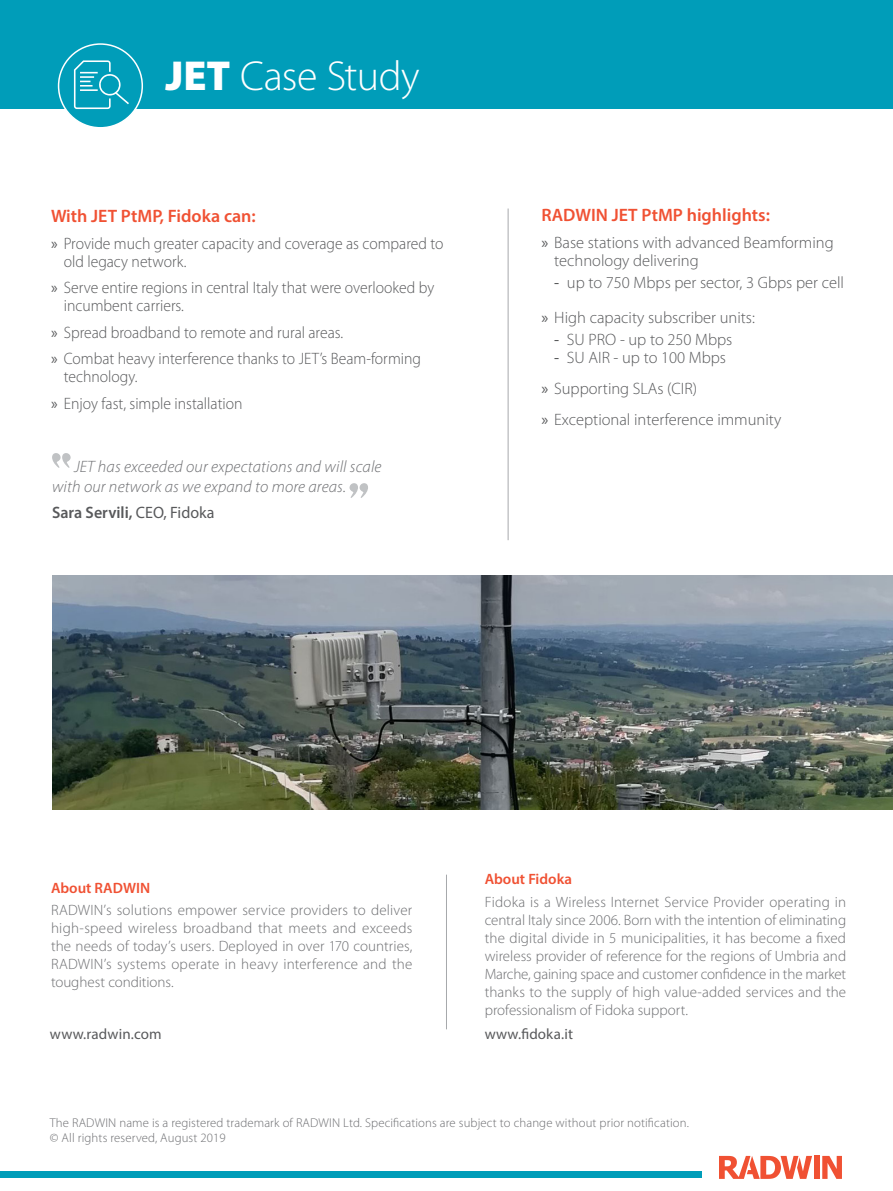
<style>
.page{position:relative;width:893px;height:1191px;background:#fff}
.page>*{position:absolute;margin:0;border:0;box-sizing:border-box;transform-origin:0 0}
.t1{font:300 42px "Myriad Pro";letter-spacing:-.01em;color:#fff}
.t2{font:600 18px "Myriad Pro";color:#f05133}
.t3{font:300 16.5px/18px "Myriad Pro";color:#58595b;scale:.95 1}
.t4{font:300 16.5px/30.8px "Myriad Pro";color:#58595b}
.t5{font:italic 300 16.5px/19.8px "Myriad Pro";letter-spacing:.01em;color:#6d6e71}
.t6{font:600 16.5px "Myriad Pro";color:#58595b}
.t7{font:16.5px "Myriad Pro";color:#58595b}
.t8{font:300 15px/18px "Myriad Pro";color:#6d6e71;text-align:justify}
.t9{font:15px "Myriad Pro";letter-spacing:.01em;color:#58595b}
.t10{font:600 15px "Myriad Pro";color:#f05133}
.t11{font:300 12.75px/15px "Myriad Pro";letter-spacing:.01em;color:#6d6e71}
.s1{font-weight:900}
.s2{font-weight:400}
</style>
<div class="page">
<div style="left:0;top:1171px;width:701px;height:7px;background:#009db9"></div>
<div style="left:0;top:0;width:893px;height:108px;background:#009db9"></div>
<div style="left:814px;top:1155px;width:6px;height:23px;background:#f05133"></div>
<svg style="left:822px;top:1155px;width:20px;height:23px"></svg>
<svg style="left:719px;top:1155px;width:93px;height:23px"></svg>
<div style="left:59px;top:44px;width:83px;height:84px;background:#009db9;border-radius:50%"></div>
<div style="left:58px;top:43px;width:85px;height:85px;border:2px solid #fff;border-radius:50%"></div>
<svg style="left:74px;top:60px;width:55px;height:49px"></svg>
<hr style="left:446px;top:874px;width:1px;height:155px;background:#a7a9ac">
<img style="left:52px;top:575px;width:841px;height:234px">
<svg style="left:52px;top:453px;width:19px;height:15px"></svg>
<svg style="left:349px;top:483px;width:19px;height:15px"></svg>
<hr style="left:508px;top:208px;width:1px;height:332px;background:#a7a9ac">
<h1 class="t1" style="left:165px;top:51px;width:256px"><span class="s1">JET</span> Case Study</h1>
<p class="t2" style="left:51px;top:204px;width:206px">With JET PtMP, Fidoka can:</p>
<p class="t3" style="left:64px;top:234px;width:401px;text-indent:-13px"><span class="s2">»</span> Provide much greater capacity and coverage as compared to old legacy network.</p>
<p class="t3" style="left:64px;top:278px;width:391px;text-indent:-13px"><span class="s2">»</span> Serve entire regions in central Italy that were overlooked by incumbent carriers.</p>
<p class="t3" style="left:51px;top:319px;width:391px;line-height:26.5px"><span class="s2">»</span> Spread broadband to remote and rural areas.<br><span class="s2">»</span> Combat heavy interference thanks to JET s’ Beam-forming</p>
<p class="t3" style="left:51px;top:363px;width:203px;line-height:26.5px;text-indent:13px">technology.<br><span class="s2">»</span> Enjoy fast, simple installation</p>
<p class="t5" style="left:52px;top:456px;width:331px;text-indent:22px">JET has exceeded our expectations and will scale with our network as we expand to more areas.</p>
<p class="t6" style="left:52px;top:501px;width:164px">Sara Servili, <span class="s2">CEO, Fidoka</span></p>
<p class="t2" style="left:541px;top:203px;width:230px">RADWIN JET PtMP highlights:</p>
<p class="t4" style="left:554px;top:233px;width:281px;line-height:18px;text-indent:-13px"><span class="s2">»</span> Base stations with advanced Beamforming technology delivering</p>
<p class="t4" style="left:567px;top:267px;width:279px">up to 750 Mbps per sector 3, Gbps per cell</p>
<p class="t4" style="left:541px;top:265px;width:215px;line-height:35px;text-indent:13px"><span class="s2">-<br>»</span> High capacity subscriber units:</p>
<p class="t4" style="left:567px;top:324px;width:167px">SU PRO - up to 250 Mbps</p>
<p class="t7" style="left:554px;top:329px;width:7px">-</p>
<p class="t4" style="left:567px;top:342px;width:161px">SU AIR - up to 100 Mbps</p>
<p class="t4" style="left:541px;top:342px;width:241px;text-indent:13px"><span class="s2">-<br>»</span> Supporting SLAs (CIR(<br><span class="s2">»</span> Exceptional interference immunity</p>
<p class="t10" style="left:51px;top:878px;width:101px">About RADWIN</p>
<p class="t8" style="left:51px;top:901px;width:363px">RADWIN s’ solutions empower service providers to deliver high-speed wireless broadband that meets and exceeds the needs of today s’ users. Deployed in over 170 countries, RADWIN s’ systems operate in heavy interference and the toughest conditions.</p>
<p class="t9" style="left:50px;top:1024px;width:113px">www.radwin.com</p>
<p class="t10" style="left:485px;top:869px;width:89px">About Fidoka</p>
<p class="t8" style="left:485px;top:892px;width:363px">Fidoka is a Wireless Internet Service Provider operating in central Italy since 2006. Born with the intention of eliminating the digital divide in 5 municipalities it, has become a fixed wireless provider of reference for the regions of Umbria and Marche, gaining space and customer confidence in the market thanks to the supply of high value-added services and the professionalism of Fidoka support.</p>
<p class="t9" style="left:485px;top:1024px;width:90px">www.fidoka i t.</p>
<p class="t11" style="left:50px;top:1114px;width:640px">The RADWIN name is a registered trademark of RADWIN Ltd. Specifications are subject to change without prior notification. © All rights reserved, August 2019</p>
</div>
